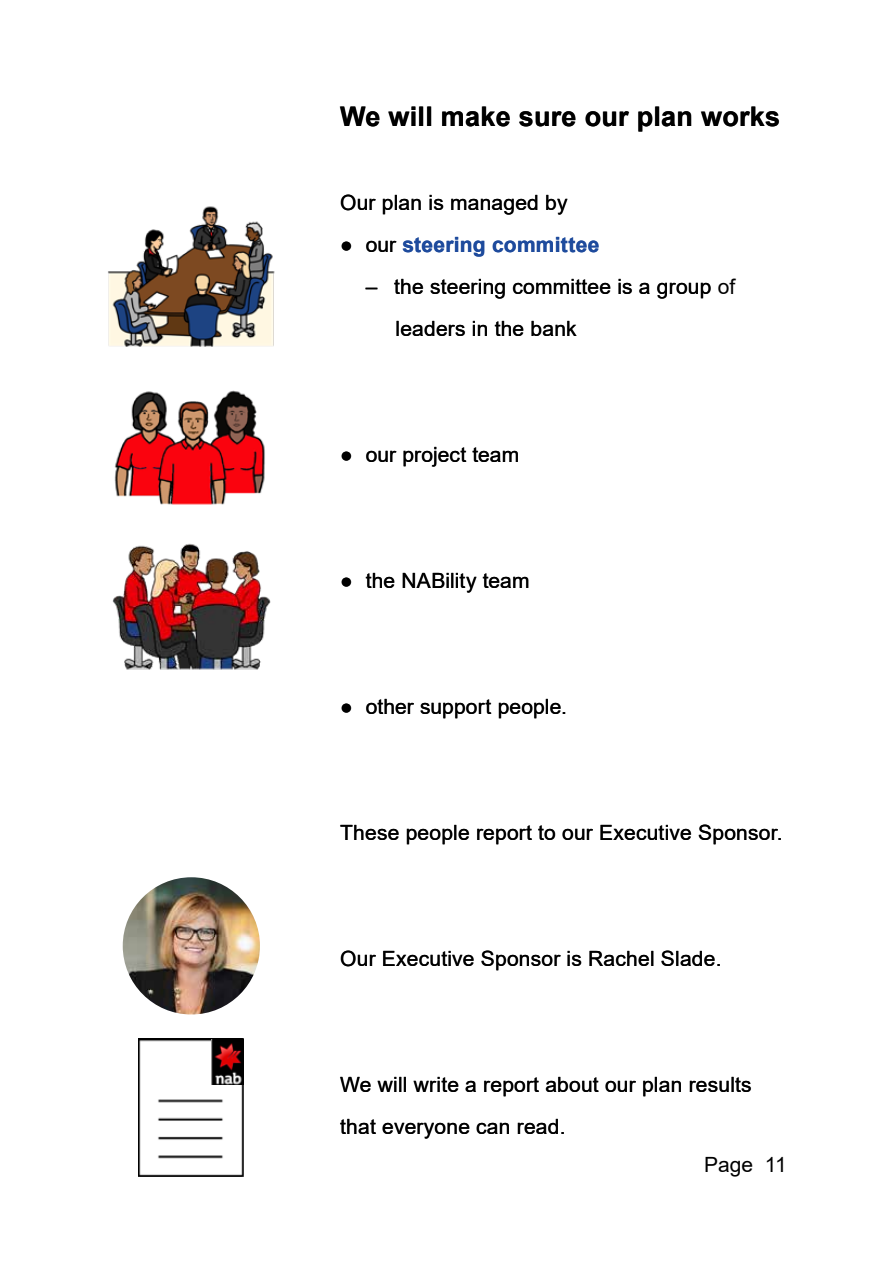
<style>
.page{position:relative;width:893px;height:1263px;background:#fff}
.page>*{position:absolute;margin:0;border:0;box-sizing:border-box;transform-origin:0 0}
.t1{font:700 27px "Arial";letter-spacing:.01em;color:#000}
.t2{font:21px/42px "Arial";letter-spacing:.01em;color:#000}
.t3{font:700 21px/42px "Arial";letter-spacing:.015em;color:#1e4b9d}
.s1{font-weight:400;color:#000}
</style>
<div class="page">
<img style="left:108px;top:206px;width:167px;height:141px">
<img style="left:114px;top:390px;width:151px;height:115px">
<img style="left:112px;top:543px;width:159px;height:127px">
<img style="left:123px;top:877px;width:137px;height:137px;border-radius:69px">
<img style="left:139px;top:1038px;width:105px;height:139px">
<img style="left:211px;top:1039px;width:33px;height:45px">
<h2 class="t1" style="left:340px;top:97px;width:442px">We will make sure our plan works</h2>
<p class="t2" style="left:340px;top:181px;width:229px">Our plan is managed by</p>
<p class="t3" style="left:366px;top:224px;width:235px;text-indent:-26px"><span class="s1">● our</span> steering committee <span class="s1">–</span></p>
<p class="t2" style="left:394px;top:265px;width:343px">the steering committee is a group of leaders in the bank</p>
<p class="t2" style="left:340px;top:433px;width:180px">● our project team</p>
<p class="t2" style="left:340px;top:559px;width:191px">● the NABility team</p>
<p class="t2" style="left:340px;top:685px;width:228px">● other support people.</p>
<p class="t2" style="left:340px;top:811px;width:444px">These people report to our Executive Sponsor.</p>
<p class="t2" style="left:340px;top:937px;width:383px">Our Executive Sponsor is Rachel Slade.</p>
<p class="t2" style="left:340px;top:1063px;width:413px">We will write a report about our plan results that everyone can read.</p>
<p class="t2" style="left:704px;top:1143px;width:84px">Page 11</p>
</div>
